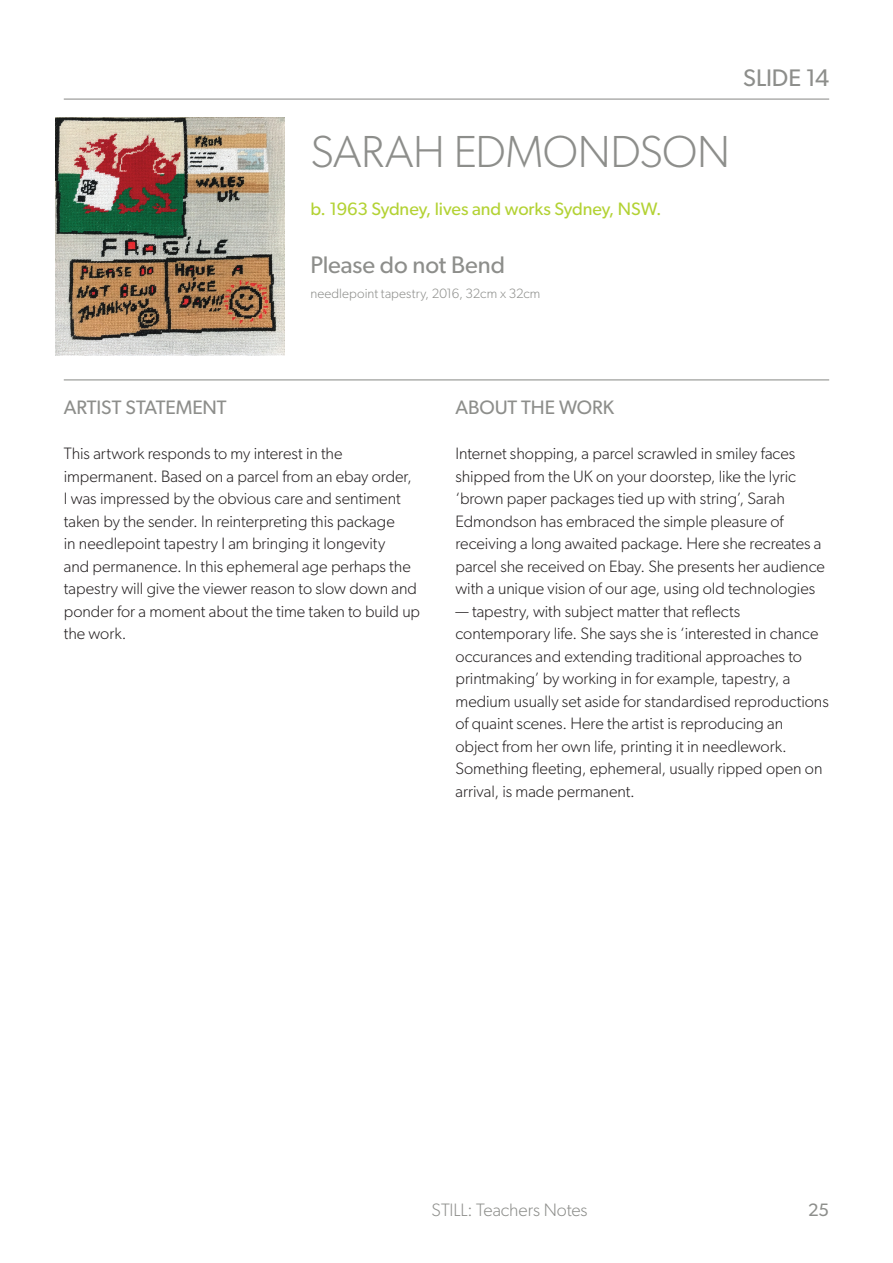
<style>
.page{position:relative;width:893px;height:1263px;background:#fff}
.page>*{position:absolute;margin:0;border:0;box-sizing:border-box;transform-origin:0 0}
.A-Head{font:300 45px "Gibson";letter-spacing:-.01em;color:#8d8e8b}
.Underline{font:24px "Gibson";letter-spacing:-.005em;color:#8d8e8b}
.C-head{font:19.5px "Gibson";letter-spacing:-.005em;color:#8d8e8b}
.Blue{font:18px "Gibson";letter-spacing:-.01em;color:#b3d234}
.t1{font:300 18px "Gibson";letter-spacing:-.005em;color:#8d8e8b}
.t2{font:18px "Gibson";color:#8d8e8b}
.Body{font:300 16.5px/22.5px "Gibson";color:#231f20}
.Description{font:300 13.5px "Gibson";letter-spacing:.005em;color:#8d8e8b}
</style>
<div class="page">
<hr style="left:64px;top:99px;width:765px;height:1px;background:#8d8e8b">
<hr style="left:64px;top:379px;width:765px;height:1px;background:#8d8e8b">
<img style="left:55px;top:117px;width:230px;height:238px">
<p class="Underline" style="left:743px;top:63px;width:87px">SLIDE 14</p>
<p class="A-Head" style="left:310px;top:125px;width:421px">SARAH EDMONDSON</p>
<p class="Blue" style="left:310px;top:198px;width:353px">b. 1963 Sydney, lives and works Sydney, NSW.</p>
<p class="Underline" style="left:310px;top:250px;width:196px">Please do not Bend</p>
<p class="Description" style="left:310px;top:285px;width:232px">needlepoint tapestry, 2016, 32cm x 32cm</p>
<p class="C-head" style="left:64px;top:396px;width:164px">ARTIST STATEMENT</p>
<p class="Body" style="left:64px;top:442px;width:358px">This artwork responds to my interest in the impermanent. Based on a parcel from an ebay order,<br>I was impressed by the obvious care and sentiment taken by the sender. In reinterpreting this package<br>in needlepoint tapestry I am bringing it longevity<br>and permanence. In this ephemeral age perhaps the tapestry will give the viewer reason to slow down and ponder for a moment about the time taken to build up the work.</p>
<p class="C-head" style="left:455px;top:396px;width:160px">ABOUT THE WORK</p>
<p class="Body" style="left:455px;top:442px;width:371px">Internet shopping, a parcel scrawled in smiley faces shipped from the UK on your doorstep, like the lyric ‘brown paper packages tied up with string’, Sarah Edmondson has embraced the simple pleasure of receiving a long awaited package. Here she recreates a parcel she received on Ebay. She presents her audience with a unique vision of our age, using old technologies</p>
<p class="Body" style="left:455px;top:599px;width:375px">— tapestry, with subject matter that reflects contemporary life. She says she is ‘interested in chance occurances and extending traditional approaches to printmaking’ by working in for example, tapestry, a medium usually set aside for standardised reproductions of quaint scenes. Here the artist is reproducing an object from her own life, printing it in needlework.<br>Something fleeting, ephemeral, usually ripped open on arrival, is made permanent.</p>
<p class="t1" style="left:432px;top:1198px;width:158px">STILL: Teachers Notes</p>
<p class="t2" style="left:808px;top:1199px;width:22px">25</p>
</div>
